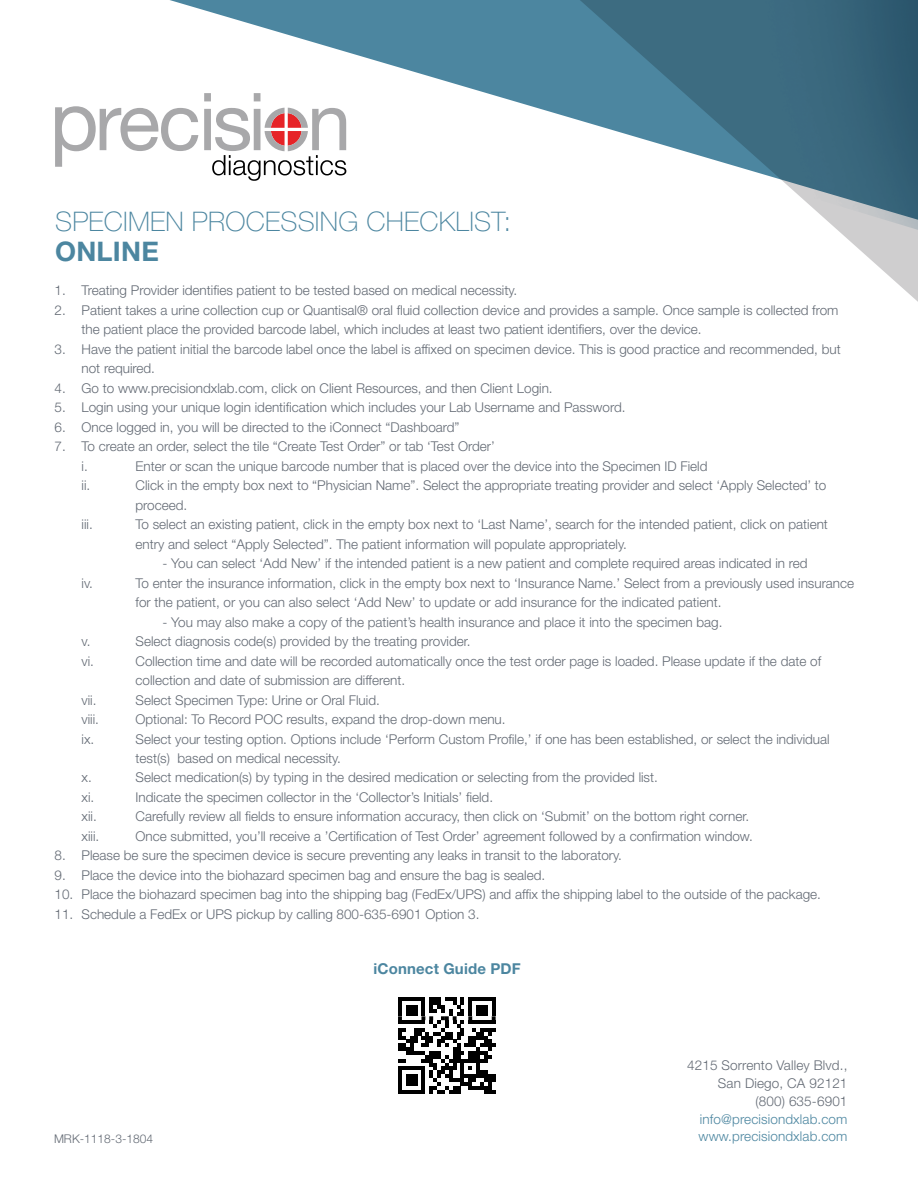
<style>
.page{position:relative;width:918px;height:1188px;background:#fff}
.page>*{position:absolute;margin:0;border:0;box-sizing:border-box;transform-origin:0 0}
.t1{font:100 27px "Helvetica Neue LT Std";letter-spacing:.01em;color:#4c86a0}
.t2{font:700 27px "Helvetica Neue LT Std";letter-spacing:.01em;color:#4c86a0}
.t3{font:700 15px "Helvetica Neue LT Std";letter-spacing:.01em;color:#4c86a0}
.t4{font:300 13.5px/19.5px "Helvetica Neue LT Std";color:#636a74}
.t5{font:300 13.5px/16.5px "Helvetica Neue LT Std";letter-spacing:.01em;color:#4c86a0}
.t6{font:300 12px "Helvetica Neue LT Std";color:#636a74}
</style>
<div class="page">
<svg style="left:170px;top:0;width:338px;height:173px"></svg>
<svg style="left:55px;top:106px;width:143px;height:61px"></svg>
<svg style="left:204px;top:93px;width:142px;height:88px"></svg>
<svg style="left:508px;top:0;width:410px;height:302px"></svg>
<svg style="left:398px;top:997px;width:98px;height:97px"></svg>
<h1 class="t1" style="left:55px;top:206px;width:457px">SPECIMEN PROCESSING CHECKLIST:</h1>
<h1 class="t2" style="left:55px;top:235px;width:105px">ONLINE</h1>
<p class="t4" style="left:55px;top:280px;width:464px">1. Treating Provider identifies patient to be tested based on medical necessity.</p>
<p class="t4" style="left:82px;top:300px;width:759px;text-indent:-27px">2. Patient takes a urine collection cup or Quantisal® oral fluid collection device and provides a sample. Once sample is collected from the patient place the provided barcode label, which includes at least two patient identifiers, over the device.</p>
<p class="t4" style="left:82px;top:339px;width:761px;text-indent:-27px">3. Have the patient initial the barcode label once the label is affixed on specimen device. This is good practice and recommended, but not required.</p>
<p class="t4" style="left:55px;top:378px;width:500px">4. Go to www.precisiondxlab.com, click on Client Resources, and then Client Login.</p>
<p class="t4" style="left:55px;top:397px;width:573px">5. Login using your unique login identification which includes your Lab Username and Password.</p>
<p class="t4" style="left:55px;top:417px;width:407px">6. Once logged in, you will be directed to the iConnect “Dashboard”</p>
<p class="t4" style="left:82px;top:436px;width:415px;text-indent:-27px">7. To create an order, select the tile “Create Test Order” or tab ‘Test Order’ i.</p>
<p class="t4" style="left:136px;top:456px;width:573px">Enter or scan the unique barcode number that is placed over the device into the Specimen ID Field</p>
<p class="t4" style="left:82px;top:475px;width:10px">ii.</p>
<p class="t4" style="left:136px;top:475px;width:692px">Click in the empty box next to “Physician Name”. Select the appropriate treating provider and select ‘Apply Selected’ to proceed.</p>
<p class="t4" style="left:82px;top:514px;width:13px">iii.</p>
<p class="t4" style="left:136px;top:514px;width:694px">To select an existing patient, click in the empty box next to ‘Last Name’, search for the intended patient, click on patient entry and select “Apply Selected”. The patient information will populate appropriately.</p>
<p class="t4" style="left:163px;top:553px;width:647px">- You can select ‘Add New’ if the intended patient is a new patient and complete required areas indicated in red</p>
<p class="t4" style="left:82px;top:573px;width:13px">iv.</p>
<p class="t4" style="left:136px;top:573px;width:720px">To enter the insurance information, click in the empty box next to ‘Insurance Name.’ Select from a previously used insurance for the patient, or you can also select ‘Add New’ to update or add insurance for the indicated patient.</p>
<p class="t4" style="left:163px;top:612px;width:561px">- You may also make a copy of the patient’s health insurance and place it into the specimen bag.</p>
<p class="t4" style="left:82px;top:631px;width:11px">v.</p>
<p class="t4" style="left:136px;top:631px;width:337px">Select diagnosis code(s) provided by the treating provider.</p>
<p class="t4" style="left:82px;top:651px;width:14px">vi.</p>
<p class="t4" style="left:136px;top:651px;width:687px">Collection time and date will be recorded automatically once the test order page is loaded. Please update if the date of collection and date of submission are different.</p>
<p class="t4" style="left:82px;top:690px;width:16px">vii.</p>
<p class="t4" style="left:136px;top:690px;width:246px">Select Specimen Type: Urine or Oral Fluid.</p>
<p class="t4" style="left:82px;top:709px;width:19px">viii.</p>
<p class="t4" style="left:136px;top:709px;width:372px">Optional: To Record POC results, expand the drop-down menu.</p>
<p class="t4" style="left:82px;top:729px;width:14px">ix.</p>
<p class="t4" style="left:136px;top:729px;width:696px">Select your testing option. Options include ‘Perform Custom Profile,’ if one has been established, or select the individual test(s) based on medical necessity.</p>
<p class="t4" style="left:82px;top:768px;width:12px">x.</p>
<p class="t4" style="left:136px;top:768px;width:524px">Select medication(s) by typing in the desired medication or selecting from the provided list.</p>
<p class="t4" style="left:82px;top:787px;width:14px">xi.</p>
<p class="t4" style="left:136px;top:787px;width:359px">Indicate the specimen collector in the ‘Collector’s Initials’ field.</p>
<p class="t4" style="left:82px;top:807px;width:17px">xii.</p>
<p class="t4" style="left:136px;top:807px;width:615px">Carefully review all fields to ensure information accuracy, then click on ‘Submit’ on the bottom right corner.</p>
<p class="t4" style="left:82px;top:826px;width:19px">xiii.</p>
<p class="t4" style="left:136px;top:826px;width:619px">Once submitted, you’ll receive a ’Certification of Test Order’ agreement followed by a confirmation window.</p>
<p class="t4" style="left:55px;top:846px;width:569px">8. Please be sure the specimen device is secure preventing any leaks in transit to the laboratory.</p>
<p class="t4" style="left:55px;top:865px;width:492px">9. Place the device into the biohazard specimen bag and ensure the bag is sealed.</p>
<p class="t4" style="left:55px;top:885px;width:768px">10. Place the biohazard specimen bag into the shipping bag (FedEx/UPS) and affix the shipping label to the outside of the package.</p>
<p class="t4" style="left:55px;top:904px;width:426px">11. Schedule a FedEx or UPS pickup by calling 800-635-6901 Option 3.</p>
<p class="t6" style="left:54px;top:1131px;width:101px">MRK-1118-3-1804</p>
<p class="t3" style="left:373px;top:959px;width:149px">iConnect Guide PDF</p>
<p class="t4" style="left:687px;top:1056px;width:162px;line-height:18px;text-align:right">4215 Sorrento Valley Blvd.,<br>San Diego, CA 92121 (800) 635-6901</p>
<p class="t5" style="left:699px;top:1111px;width:150px">info@precisiondxlab.com www.precisiondxlab.com</p>
</div>
